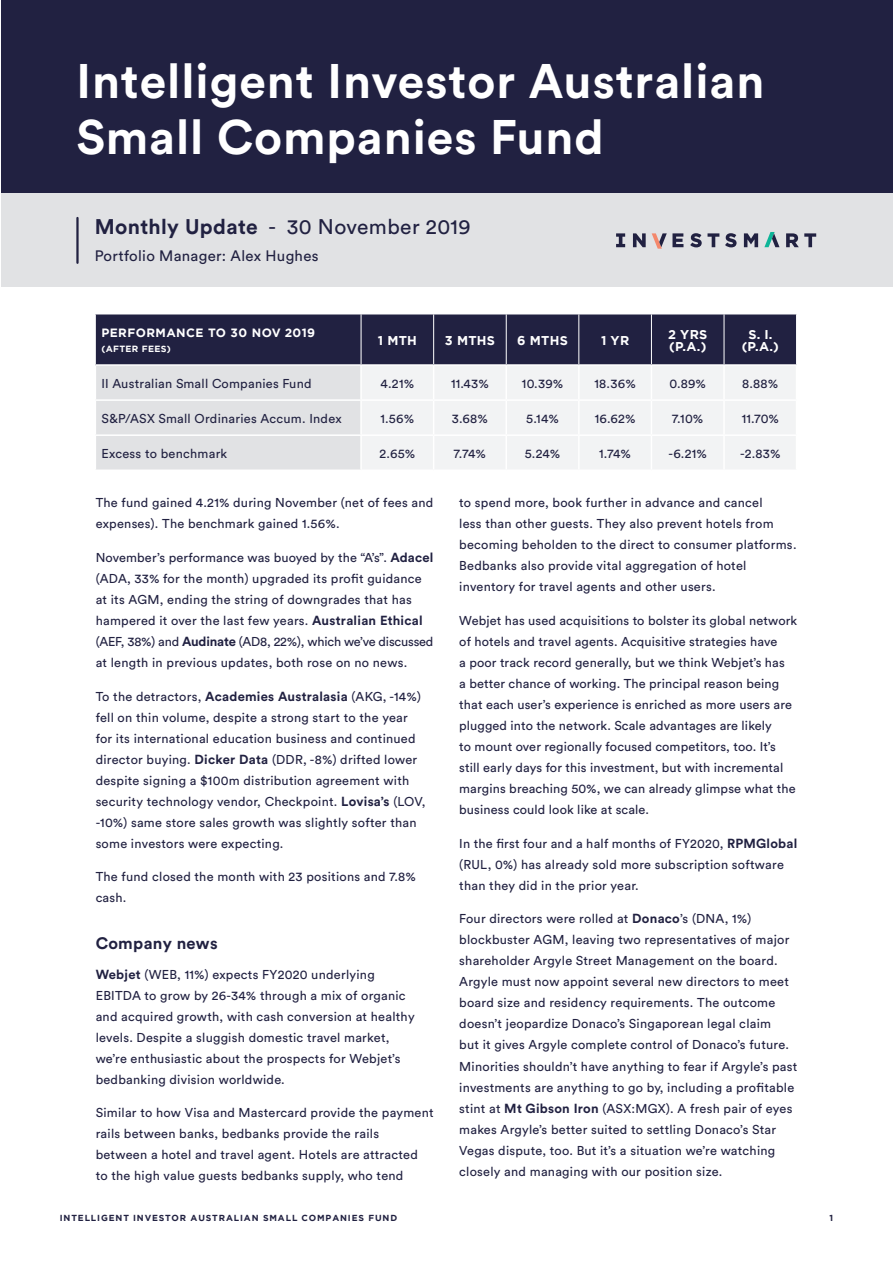
<style>
.page{position:relative;width:893px;height:1263px;background:#fff}
.page>*{position:absolute;margin:0;border:0;box-sizing:border-box;transform-origin:0 0}
.HEADINGS{font:700 48px/55.5px "Circular Std";letter-spacing:.02em;color:#fff}
.HEADINGS-2{font:21px "Circular Std";letter-spacing:.02em;color:#212141}
.SUBHEAD{font:700 16.5px "Circular Std";letter-spacing:.02em;color:#212141}
.HEADINGS-3{font:15px "Circular Std";letter-spacing:.02em;color:#212141}
.BODY_COPY{font:12.75px/21px "Circular Std";letter-spacing:.02em;color:#212141}
.TABLE_BODY{font:12.75px "Circular Std";letter-spacing:.02em;color:#212141}
.TABLE_BODY-2{font:700 12.75px/12px "Gotham";letter-spacing:.02em;color:#fff}
.TABLE_HEADING{font:700 12px "Gotham";letter-spacing:.035em;color:#fff}
.TABLE_HEADING-2{font:700 9px "Gotham";letter-spacing:.035em;color:#fff}
.t1{font:700 8.7px "Gotham";letter-spacing:.1em;color:#212141}
.s1{font-weight:700}
.s2{font-weight:700;font-size:13.05px}
</style>
<div class="page">
<svg style="left:96px;top:315px;width:700px;height:154px;background:#747588"></svg>
<div style="left:362px;top:366px;width:434px;height:103px;background:#f2f3f4"></div>
<hr style="left:95px;top:364px;width:266px;height:2px;background:#fff">
<hr style="left:361px;top:364px;width:73px;height:2px;background:#fff">
<hr style="left:360px;top:366px;width:2px;height:33px;background:#fff">
<hr style="left:434px;top:364px;width:72px;height:2px;background:#fff">
<hr style="left:433px;top:366px;width:1px;height:33px;background:#fff">
<hr style="left:506px;top:364px;width:73px;height:2px;background:#fff">
<hr style="left:505px;top:366px;width:2px;height:33px;background:#fff">
<hr style="left:579px;top:364px;width:72px;height:2px;background:#fff">
<hr style="left:578px;top:366px;width:2px;height:33px;background:#fff">
<hr style="left:651px;top:364px;width:73px;height:2px;background:#fff">
<hr style="left:651px;top:366px;width:1px;height:33px;background:#fff">
<hr style="left:724px;top:364px;width:73px;height:2px;background:#fff">
<hr style="left:723px;top:366px;width:2px;height:33px;background:#fff">
<hr style="left:95px;top:399px;width:266px;height:2px;background:#fff">
<hr style="left:361px;top:399px;width:73px;height:2px;background:#fff">
<hr style="left:360px;top:401px;width:2px;height:33px;background:#fff">
<hr style="left:434px;top:399px;width:72px;height:2px;background:#fff">
<hr style="left:433px;top:401px;width:1px;height:33px;background:#fff">
<hr style="left:506px;top:399px;width:73px;height:2px;background:#fff">
<hr style="left:505px;top:401px;width:2px;height:33px;background:#fff">
<hr style="left:579px;top:399px;width:72px;height:2px;background:#fff">
<hr style="left:578px;top:401px;width:2px;height:33px;background:#fff">
<hr style="left:651px;top:399px;width:73px;height:2px;background:#fff">
<hr style="left:651px;top:401px;width:1px;height:33px;background:#fff">
<hr style="left:724px;top:399px;width:73px;height:2px;background:#fff">
<hr style="left:723px;top:401px;width:2px;height:33px;background:#fff">
<hr style="left:95px;top:434px;width:266px;height:2px;background:#fff">
<hr style="left:361px;top:434px;width:73px;height:2px;background:#fff">
<hr style="left:360px;top:436px;width:2px;height:33px;background:#fff">
<hr style="left:434px;top:434px;width:72px;height:2px;background:#fff">
<hr style="left:433px;top:436px;width:1px;height:33px;background:#fff">
<hr style="left:506px;top:434px;width:73px;height:2px;background:#fff">
<hr style="left:505px;top:436px;width:2px;height:33px;background:#fff">
<hr style="left:579px;top:434px;width:72px;height:2px;background:#fff">
<hr style="left:578px;top:436px;width:2px;height:33px;background:#fff">
<hr style="left:651px;top:434px;width:73px;height:2px;background:#fff">
<hr style="left:651px;top:436px;width:1px;height:33px;background:#fff">
<hr style="left:724px;top:434px;width:73px;height:2px;background:#fff">
<hr style="left:723px;top:436px;width:2px;height:33px;background:#fff">
<hr style="left:361px;top:314px;width:1px;height:50px;background:#fff">
<hr style="left:433px;top:314px;width:1px;height:50px;background:#fff">
<hr style="left:506px;top:314px;width:1px;height:50px;background:#fff">
<hr style="left:578px;top:314px;width:1px;height:50px;background:#fff">
<hr style="left:651px;top:314px;width:1px;height:50px;background:#fff">
<hr style="left:724px;top:314px;width:1px;height:50px;background:#fff">
<div style="left:1px;top:19px;width:891px;height:267px;background:#e1e2e4"></div>
<div style="left:1px;top:0;width:891px;height:192px;background:#212141"></div>
<svg style="left:633px;top:233px;width:13px;height:14px"></svg>
<svg style="left:786px;top:233px;width:30px;height:14px"></svg>
<svg style="left:690px;top:233px;width:29px;height:14px"></svg>
<svg style="left:725px;top:233px;width:12px;height:14px"></svg>
<svg style="left:616px;top:233px;width:9px;height:14px"></svg>
<svg style="left:652px;top:233px;width:31px;height:16px"></svg>
<svg style="left:764px;top:232px;width:15px;height:15px"></svg>
<svg style="left:744px;top:233px;width:14px;height:14px"></svg>
<hr style="left:76px;top:218px;width:3px;height:45px;background:#212141">
<p class="HEADINGS" style="left:77px;top:53px;width:689px">Intelligent Investor Australian<br>Small Companies Fund</p>
<p class="HEADINGS-2" style="left:95px;top:214px;width:377px"><span class="s1">Monthly Update</span> - 30 November 2019</p>
<p class="HEADINGS-3" style="left:95px;top:246px;width:225px">Portfolio Manager: Alex Hughes</p>
<p class="TABLE_HEADING" style="left:101px;top:325px;width:215px">PERFORMANCE TO 30 NOV 2019</p>
<p class="TABLE_HEADING-2" style="left:101px;top:343px;width:71px">(AFTER FEES)</p>
<p class="TABLE_BODY-2" style="left:378px;top:334px;width:41px">1 MTH</p>
<p class="TABLE_BODY-2" style="left:445px;top:334px;width:52px">3 MTHS</p>
<p class="TABLE_BODY-2" style="left:517px;top:334px;width:52px">6 MTHS</p>
<p class="TABLE_BODY-2" style="left:601px;top:334px;width:30px">1 YR</p>
<p class="TABLE_BODY-2" style="left:668px;top:328px;width:41px">2 YRS (P.A.)</p>
<p class="TABLE_BODY-2" style="left:742px;top:328px;width:39px;text-align:center">S. I. (P.A.)</p>
<p class="TABLE_BODY" style="left:101px;top:375px;width:212px">II Australian Small Companies Fund</p>
<p class="TABLE_BODY" style="left:381px;top:375px;width:35px">4.21%</p>
<p class="TABLE_BODY" style="left:451px;top:375px;width:39px">11.43%</p>
<p class="TABLE_BODY" style="left:522px;top:375px;width:43px">10.39%</p>
<p class="TABLE_BODY" style="left:594px;top:375px;width:43px">18.36%</p>
<p class="TABLE_BODY" style="left:669px;top:375px;width:38px">0.89%</p>
<p class="TABLE_BODY" style="left:742px;top:375px;width:38px">8.88%</p>
<p class="TABLE_BODY" style="left:101px;top:411px;width:242px">S&amp;P/ASX Small Ordinaries Accum. Index</p>
<p class="TABLE_BODY" style="left:380px;top:411px;width:35px">1.56%</p>
<p class="TABLE_BODY" style="left:452px;top:411px;width:38px">3.68%</p>
<p class="TABLE_BODY" style="left:526px;top:411px;width:34px">5.14%</p>
<p class="TABLE_BODY" style="left:595px;top:411px;width:42px">16.62%</p>
<p class="TABLE_BODY" style="left:672px;top:411px;width:32px">7.10%</p>
<p class="TABLE_BODY" style="left:742px;top:411px;width:39px">11.70%</p>
<p class="TABLE_BODY" style="left:101px;top:446px;width:127px">Excess to benchmark</p>
<p class="TABLE_BODY" style="left:379px;top:446px;width:37px">2.65%</p>
<p class="TABLE_BODY" style="left:454px;top:446px;width:34px">7.74%</p>
<p class="TABLE_BODY" style="left:525px;top:446px;width:37px">5.24%</p>
<p class="TABLE_BODY" style="left:599px;top:446px;width:33px">1.74%</p>
<p class="TABLE_BODY" style="left:669px;top:446px;width:40px">-6.21%</p>
<p class="TABLE_BODY" style="left:740px;top:446px;width:42px">-2.83%</p>
<p class="BODY_COPY" style="left:96px;top:492px;width:339px">The fund gained 4.21% during November (net of fees and expenses). The benchmark gained 1.56%.</p>
<p class="BODY_COPY" style="left:96px;top:547px;width:339px">November’s performance was buoyed by the “A’s”. <span class="s2">Adacel </span>(ADA, 33% for the month) upgraded its profit guidance at its AGM, ending the string of downgrades that has hampered it over the last few years. <span class="s2">Australian Ethical </span>(AEF, 38%) and <span class="s2">Audinate</span> (AD8, 22%), which we’ve discussed at length in previous updates, both rose on no news.</p>
<p class="BODY_COPY" style="left:96px;top:685px;width:331px">To the detractors, <span class="s2">Academies Australasia</span> (AKG, -14%) fell on thin volume, despite a strong start to the year for its international education business and continued director buying. <span class="s2">Dicker Data</span> (DDR, -8%) drifted lower despite signing a $100m distribution agreement with security technology vendor, Checkpoint. <span class="s2">Lovisa’s</span> (LOV, -10%) same store sales growth was slightly softer than some investors were expecting.</p>
<p class="BODY_COPY" style="left:96px;top:866px;width:322px">The fund closed the month with 23 positions and 7.8% cash.</p>
<p class="SUBHEAD" style="left:96px;top:932px;width:123px">Company news</p>
<p class="BODY_COPY" style="left:96px;top:963px;width:321px"><span class="s2">Webjet</span> (WEB, 11%) expects FY2020 underlying EBITDA to grow by 26-34% through a mix of organic and acquired growth, with cash conversion at healthy levels. Despite a sluggish domestic travel market, we’re enthusiastic about the prospects for Webjet’s bedbanking division worldwide.</p>
<p class="BODY_COPY" style="left:96px;top:1102px;width:340px">Similar to how Visa and Mastercard provide the payment rails between banks, bedbanks provide the rails between a hotel and travel agent. Hotels are attracted<br>to the high value guests bedbanks supply, who tend</p>
<p class="BODY_COPY" style="left:459px;top:492px;width:339px">to spend more, book further in advance and cancel<br>less than other guests. They also prevent hotels from becoming beholden to the direct to consumer platforms.<br>Bedbanks also provide vital aggregation of hotel inventory for travel agents and other users.</p>
<p class="BODY_COPY" style="left:459px;top:610px;width:340px">Webjet has used acquisitions to bolster its global network of hotels and travel agents. Acquisitive strategies have<br>a poor track record generally, but we think Webjet’s has<br>a better chance of working. The principal reason being that each user’s experience is enriched as more users are plugged into the network. Scale advantages are likely<br>to mount over regionally focused competitors, too. It’s still early days for this investment, but with incremental margins breaching 50%, we can already glimpse what the business could look like at scale.</p>
<p class="BODY_COPY" style="left:459px;top:832px;width:340px">In the first four and a half months of FY2020, <span class="s2">RPMGlobal </span>(RUL, 0%) has already sold more subscription software than they did in the prior year.</p>
<p class="BODY_COPY" style="left:459px;top:908px;width:340px">Four directors were rolled at <span class="s2">Donaco</span>’s (DNA, 1%) blockbuster AGM, leaving two representatives of major shareholder Argyle Street Management on the board.<br>Argyle must now appoint several new directors to meet board size and residency requirements. The outcome doesn’t jeopardize Donaco’s Singaporean legal claim<br>but it gives Argyle complete control of Donaco’s future.<br>Minorities shouldn’t have anything to fear if Argyle’s past investments are anything to go by, including a profitable stint at <span class="s2">Mt Gibson Iron</span> (ASX:MGX). A fresh pair of eyes makes Argyle’s better suited to settling Donaco’s Star Vegas dispute, too. But it’s a situation we’re watching closely and managing with our position size.</p>
<p class="t1" style="left:60px;top:1212px;width:339px">INTELLIGENT INVESTOR AUSTRALIAN SMALL COMPANIES FUND</p>
<p class="t1" style="left:829px;top:1212px;width:5px">1</p>
</div>
